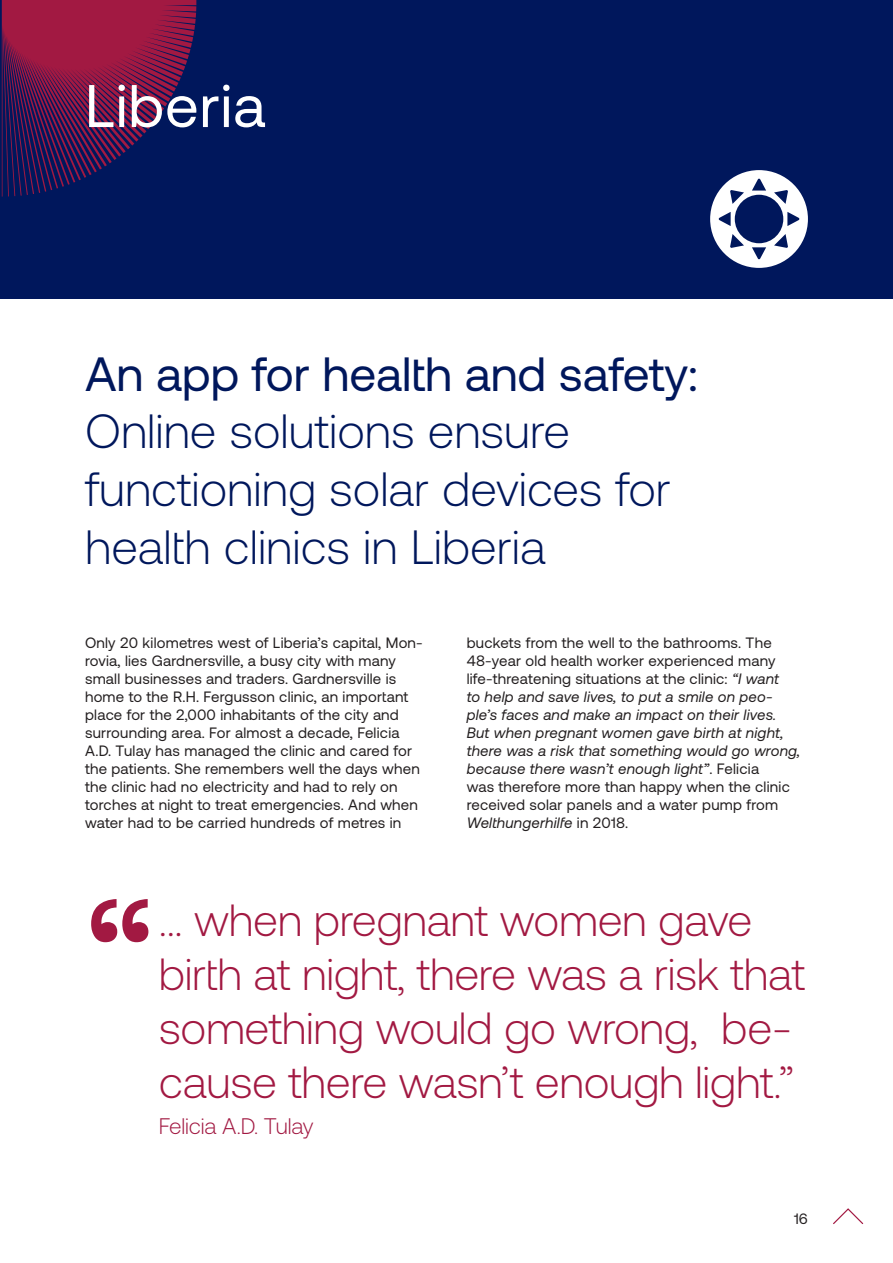
<style>
.page{position:relative;width:893px;height:1263px;background:#fff}
.page>*{position:absolute;margin:0;border:0;box-sizing:border-box;transform-origin:0 0}
.Flisstext{font:180px "Aeonik";color:#a21942}
.Flisstext-2{font:60px "Aeonik";letter-spacing:.015em;color:#fff}
.Flisstext-3{font:300 48px/57.6px "Aeonik";color:#00175c}
.Flisstext-4{font:48px "Aeonik";color:#00175c}
.Flisstext-5{font:300 45px/54px "Aeonik";letter-spacing:-.01em;color:#a21942}
.Flisstext-6{font:300 22.5px "Aeonik";letter-spacing:-.01em;color:#a21942}
.Flisstext-7{font:15px/18px "Aeonik";letter-spacing:.015em;color:#231f20}
.Flisstext-8{font:italic 15px/18px "Aeonik";letter-spacing:.015em;color:#231f20}
.Liste_1{font:15px "Aeonik";color:#231f20}
.s1{font-style:normal}
</style>
<div class="page">
<div style="left:0;top:0;width:893px;height:299px;background:#00175c"></div>
<svg style="left:2px;top:0;width:194px;height:197px"></svg>
<svg style="left:710px;top:170px;width:98px;height:98px"></svg>
<svg style="left:833px;top:1208px;width:31px;height:17px"></svg>
<p class="Flisstext-2" style="left:85px;top:73px;width:182px">Liberia</p>
<p class="Flisstext-4" style="left:85px;top:348px;width:615px">An app for health and safety:</p>
<p class="Flisstext-3" style="left:85px;top:403px;width:587px">Online solutions ensure functioning solar devices for health clinics in Liberia</p>
<p class="Flisstext-7" style="left:85px;top:634px;width:339px">Only 20 kilometres west of Liberia’s capital, Mon&shy;rovia, lies Gardnersville, a busy city with many small businesses and traders. Gardnersville is home to the R.H. Fergusson clinic, an important place for the 2,000 inhabitants of the city and surrounding area. For almost a decade, Felicia A.D. Tulay has managed the clinic and cared for the patients. She remembers well the days when the clinic had no electricity and had to rely on torches at night to treat emergencies. And when water had to be carried hundreds of metres in</p>
<p class="Flisstext-8" style="left:467px;top:634px;width:335px"><span class="s1">buckets from the well to the bathrooms. The 48-year old health worker experienced many life-threatening situations at the clinic:</span> “I want<br>to help and save lives, to put a smile on peo&shy;ple’s faces and make an impact on their lives.<br>But when pregnant women gave birth at night, there was a risk that something would go wrong, because there wasn’t enough light”<span class="s1">. Felicia<br>was therefore more than happy when the clinic received solar panels and a water pump from </span>Welthungerhilfe <span class="s1">in 2018.</span></p>
<p class="Flisstext" style="left:85px;top:864px;width:70px">“</p>
<p class="Flisstext-5" style="left:159px;top:893px;width:646px">... when pregnant women gave birth at night, there was a risk that something would go wrong, be&shy;cause there wasn’t enough light.”</p>
<p class="Flisstext-6" style="left:159px;top:1114px;width:156px">Felicia A.D. Tulay</p>
<p class="Liste_1" style="left:794px;top:1211px;width:15px">16</p>
</div>
